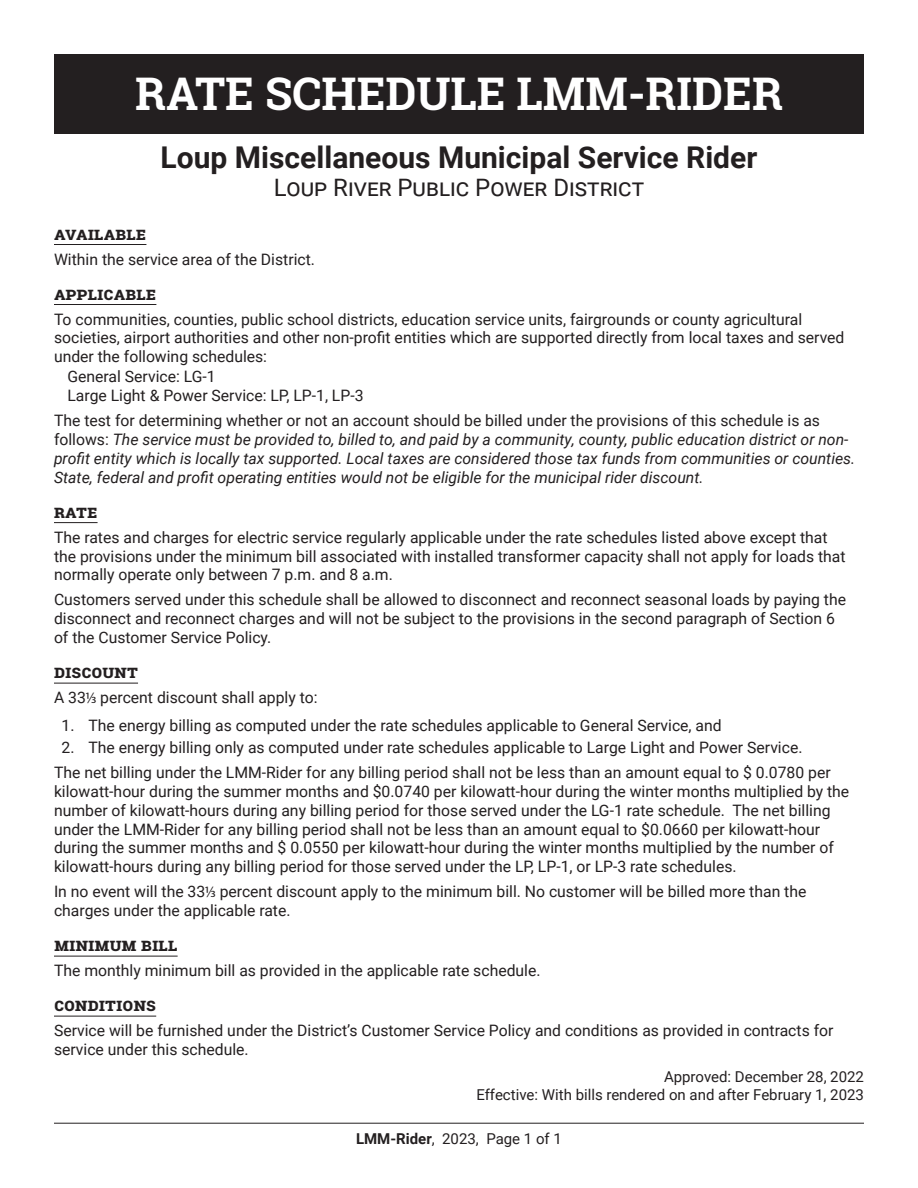
<style>
.page{position:relative;width:918px;height:1188px;background:#fff}
.page>*{position:absolute;margin:0;border:0;box-sizing:border-box;transform-origin:0 0}
.Main_Title{font:700 45px "Roboto Slab";color:#fff}
.TopTitle_1{font:700 30px "Roboto";color:#231f20}
.Loup_Power_District{font:24px "Roboto";color:#231f20}
.Underlined_Titles{font:700 18px "Roboto Slab";color:#231f20}
.Body{font:15.75px/18.9px "Roboto";color:#231f20}
.Body-2{font:italic 15.75px/18.9px "Roboto";color:#231f20}
.Body_no_space{font:15.75px "Roboto";color:#231f20}
.t1{font:15px/18px "Roboto";color:#231f20;text-align:right}
.s1{font-style:normal}
.s2{font-family:"Myriad Pro"}
.s3{font-weight:700}
</style>
<div class="page">
<hr style="left:54px;top:1123px;width:810px;height:1px;background:#231f20">
<hr style="left:54px;top:244px;width:92px;height:1px;background:#231f20">
<hr style="left:54px;top:304px;width:102px;height:1px;background:#231f20">
<hr style="left:54px;top:522px;width:44px;height:1px;background:#231f20">
<hr style="left:54px;top:683px;width:84px;height:1px;background:#231f20">
<hr style="left:54px;top:956px;width:124px;height:1px;background:#231f20">
<hr style="left:54px;top:1016px;width:102px;height:1px;background:#231f20">
<div style="left:54px;top:54px;width:810px;height:79px;background:#231f20"></div>
<p class="Main_Title" style="left:135px;top:62px;width:649px">RATE SCHEDULE LMM-RIDER</p>
<p class="TopTitle_1" style="left:161px;top:137px;width:598px">Loup Miscellaneous Municipal Service Rider</p>
<p class="Loup_Power_District" style="left:274px;top:170px;width:372px">Loup River Public Power District</p>
<p class="Underlined_Titles" style="left:54px;top:221px;width:94px">Available</p>
<p class="Body" style="left:54px;top:249px;width:263px">Within the service area of the District.</p>
<p class="Underlined_Titles" style="left:54px;top:281px;width:104px">Applicable</p>
<p class="Body" style="left:54px;top:309px;width:792px">To communities, counties, public school districts, education service units, fairgrounds or county agricultural societies, airport authorities and other non-profit entities which are supported directly from local taxes and served under the following schedules:</p>
<p class="Body_no_space" style="left:67px;top:366px;width:150px">General Service: LG-1</p>
<p class="Body_no_space" style="left:67px;top:384px;width:298px">Large Light &amp; Power Service: LP, LP-1, LP-3</p>
<p class="Body-2" style="left:54px;top:410px;width:803px"><span class="s1">The test for determining whether or not an account should be billed under the provisions of this schedule is as follows:</span> The service must be provided to, billed to, and paid by a community, county, public education district or non&shy;profit entity which is locally tax supported. Local taxes are considered those tax funds from communities or counties.<br>State, federal and profit operating entities would not be eligible for the municipal rider discount.</p>
<p class="Underlined_Titles" style="left:54px;top:499px;width:45px">Rate</p>
<p class="Body" style="left:54px;top:527px;width:793px">The rates and charges for electric service regularly applicable under the rate schedules listed above except that the provisions under the minimum bill associated with installed transformer capacity shall not apply for loads that normally operate only between 7 p.m. and 8 a.m.</p>
<p class="Body" style="left:54px;top:590px;width:794px">Customers served under this schedule shall be allowed to disconnect and reconnect seasonal loads by paying the disconnect and reconnect charges and will not be subject to the provisions in the second paragraph of Section 6 of the Customer Service Policy.</p>
<p class="Underlined_Titles" style="left:54px;top:659px;width:86px">Discount</p>
<p class="Body" style="left:54px;top:688px;width:265px">A 33<span class="s2">1/3</span> percent discount shall apply to:</p>
<p class="Body" style="left:62px;top:715px;width:662px">1. The energy billing as computed under the rate schedules applicable to General Service, and</p>
<p class="Body" style="left:62px;top:737px;width:743px">2. The energy billing only as computed under rate schedules applicable to Large Light and Power Service.</p>
<p class="Body" style="left:54px;top:762px;width:797px">The net billing under the LMM-Rider for any billing period shall not be less than an amount equal to $ 0.0780 per kilowatt-hour during the summer months and $0.0740 per kilowatt-hour during the winter months multiplied by the number of kilowatt-hours during any billing period for those served under the LG-1 rate schedule. The net billing under the LMM-Rider for any billing period shall not be less than an amount equal to $0.0660 per kilowatt-hour during the summer months and $ 0.0550 per kilowatt-hour during the winter months multiplied by the number of kilowatt-hours during any billing period for those served under the LP, LP-1, or LP-3 rate schedules.</p>
<p class="Body" style="left:54px;top:882px;width:754px">In no event will the 33<span class="s2">1/3</span> percent discount apply to the minimum bill. No customer will be billed more than the charges under the applicable rate.</p>
<p class="Underlined_Titles" style="left:54px;top:932px;width:125px">Minimum Bill</p>
<p class="Body" style="left:54px;top:961px;width:488px">The monthly minimum bill as provided in the applicable rate schedule.</p>
<p class="Underlined_Titles" style="left:54px;top:992px;width:104px">Conditions</p>
<p class="Body" style="left:54px;top:1021px;width:781px">Service will be furnished under the District’s Customer Service Policy and conditions as provided in contracts for service under this schedule.</p>
<p class="t1" style="left:476px;top:1067px;width:389px">Approved: December 28, 2022<br>Effective: With bills rendered on and after February 1, 2023</p>
<p class="t1" style="left:356px;top:1129px;width:207px"><span class="s3">LMM-Rider</span>, 2023, Page 1 of 1</p>
</div>
